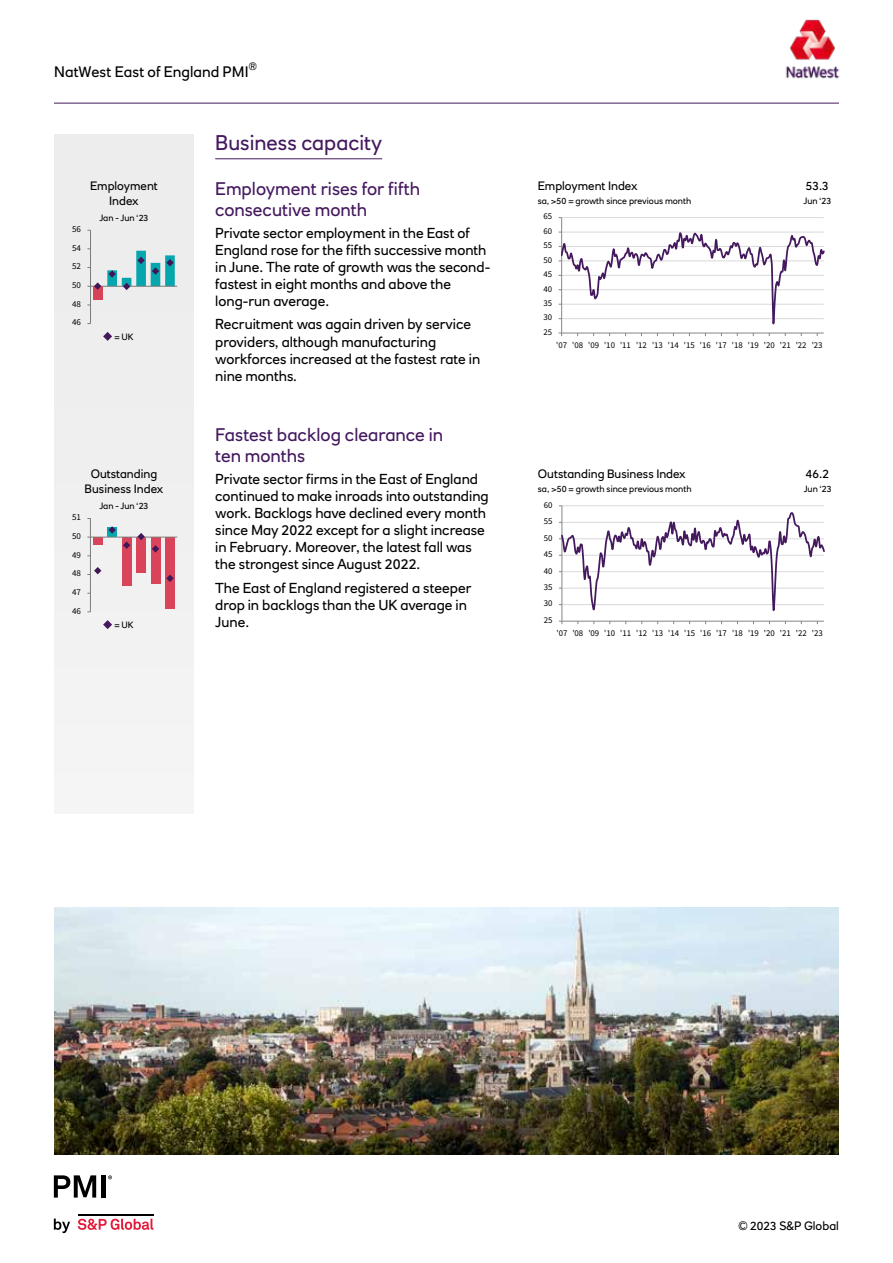
<style>
.page{position:relative;width:893px;height:1263px;background:#fff}
.page>*{position:absolute;margin:0;border:0;box-sizing:border-box;transform-origin:0 0}
.t1{font:21px "RN House Sans";color:#44195e}
.t2{font:18px/21.6px "RN House Sans";color:#44195e}
.t3{font:15px "RN House Sans";letter-spacing:.005em;color:#000}
.t4{font:14.25px/17.1px "RN House Sans";color:#000}
.t5{font:12px/14.4px "RN House Sans";color:#000;text-align:center}
.t6{font:10.5px "RN House Sans";color:#000}
.t7{font:9px "RN House Sans";color:#000}
.t8{font:9px "Source Sans Pro";letter-spacing:.005em;color:#000}
.t9{font:8.85px "Source Sans Pro";letter-spacing:-.005em;color:#000}
</style>
<div class="page">
<hr style="left:54px;top:103px;width:785px;height:1px;background:#44195e">
<img style="left:785px;top:19px;width:55px;height:60px">
<svg style="left:54px;top:1218px;width:16px;height:15px"></svg>
<svg style="left:78px;top:1218px;width:75px;height:12px"></svg>
<hr style="left:78px;top:1213px;width:75px;height:2px;background:#000">
<svg style="left:54px;top:1175px;width:42px;height:22px"></svg>
<div style="left:101px;top:1175px;width:5px;height:22px;background:#000"></div>
<svg style="left:108px;top:1175px;width:4px;height:4px"></svg>
<div style="left:54px;top:134px;width:140px;height:680px;background:#ededed"></div>
<hr style="left:215px;top:159px;width:167px;height:1px;background:#44195e">
<hr style="left:562px;top:217px;width:262px;height:1px;background:#d9d9d9">
<hr style="left:561px;top:218px;width:1px;height:115px;background:#868686">
<svg style="left:559px;top:230px;width:265px;height:106px"></svg>
<div style="left:93px;top:286px;width:10px;height:13px;background:#d64359"></div>
<hr style="left:90px;top:230px;width:1px;height:94px;background:#868686">
<hr style="left:91px;top:286px;width:86px;height:1px;background:#868686">
<svg style="left:87px;top:282px;width:14px;height:8px"></svg>
<svg style="left:107px;top:251px;width:68px;height:39px"></svg>
<hr style="left:562px;top:506px;width:1px;height:115px;background:#868686">
<hr style="left:562px;top:621px;width:262px;height:1px;background:#868686">
<svg style="left:559px;top:505px;width:266px;height:110px"></svg>
<div style="left:93px;top:537px;width:9px;height:7px;background:#d9445a"></div>
<div style="left:122px;top:537px;width:9px;height:49px;background:#da445a"></div>
<div style="left:136px;top:537px;width:10px;height:36px;background:#d9445a"></div>
<div style="left:151px;top:537px;width:9px;height:47px;background:#da445a"></div>
<div style="left:165px;top:537px;width:10px;height:71px;background:#da445a"></div>
<div style="left:107px;top:528px;width:10px;height:9px;background:#05a8af"></div>
<hr style="left:90px;top:518px;width:1px;height:94px;background:#868686">
<hr style="left:90px;top:537px;width:87px;height:1px;background:#868686">
<svg style="left:87px;top:567px;width:14px;height:8px"></svg>
<svg style="left:108px;top:526px;width:8px;height:8px"></svg>
<svg style="left:123px;top:541px;width:7px;height:8px"></svg>
<svg style="left:137px;top:533px;width:8px;height:7px"></svg>
<svg style="left:152px;top:545px;width:7px;height:8px"></svg>
<svg style="left:166px;top:575px;width:8px;height:7px"></svg>
<svg style="left:103px;top:332px;width:9px;height:9px"></svg>
<svg style="left:103px;top:620px;width:9px;height:9px"></svg>
<img style="left:54px;top:908px;width:785px;height:246px">
<p class="t6" style="left:249px;top:59px;width:10px">®</p>
<p class="t3" style="left:54px;top:63px;width:196px">NatWest East of England PMI</p>
<h1 class="t1" style="left:215px;top:130px;width:168px">Business capacity</h1>
<p class="t8" style="left:72px;top:223px;width:10px">56</p>
<p class="t8" style="left:72px;top:242px;width:10px">54</p>
<p class="t8" style="left:72px;top:261px;width:10px">52</p>
<p class="t8" style="left:72px;top:279px;width:10px">50</p>
<p class="t8" style="left:72px;top:298px;width:10px">48</p>
<p class="t8" style="left:72px;top:317px;width:10px">46</p>
<p class="t5" style="left:90px;top:179px;width:69px">Employment<br>Index</p>
<p class="t7" style="left:99px;top:212px;width:51px">Jan - Jun ‘23</p>
<p class="t7" style="left:114px;top:331px;width:21px">= UK</p>
<p class="t2" style="left:215px;top:177px;width:206px">Employment rises for fifth consecutive month</p>
<p class="t4" style="left:215px;top:224px;width:277px">Private sector employment in the East of England rose for the fifth successive month in June. The rate of growth was the second&shy;fastest in eight months and above the long-run average.</p>
<p class="t4" style="left:215px;top:316px;width:267px">Recruitment was again driven by service providers, although manufacturing workforces increased at the fastest rate in nine months.</p>
<p class="t5" style="left:538px;top:179px;width:101px">Employment Index</p>
<p class="t7" style="left:538px;top:195px;width:155px">sa, &gt;50 = growth since previous month</p>
<p class="t9" style="left:544px;top:211px;width:10px">65</p>
<p class="t9" style="left:544px;top:225px;width:10px">60</p>
<p class="t9" style="left:544px;top:240px;width:10px">55</p>
<p class="t9" style="left:544px;top:254px;width:10px">50</p>
<p class="t9" style="left:544px;top:269px;width:10px">45</p>
<p class="t9" style="left:544px;top:283px;width:10px">40</p>
<p class="t9" style="left:544px;top:298px;width:10px">35</p>
<p class="t9" style="left:544px;top:312px;width:10px">30</p>
<p class="t9" style="left:544px;top:326px;width:10px">25</p>
<p class="t5" style="left:806px;top:179px;width:25px">53.3</p>
<p class="t7" style="left:803px;top:195px;width:30px">Jun ‘23</p>
<p class="t9" style="left:556px;top:340px;width:268px">'07 '08 '09 '10 '11 '12 '13 '14 '15 '16 '17 '18 '19 '20 '21 '22 '23</p>
<p class="t5" style="left:85px;top:467px;width:80px">Outstanding<br>Business Index</p>
<p class="t8" style="left:72px;top:512px;width:10px">51</p>
<p class="t8" style="left:72px;top:530px;width:10px">50</p>
<p class="t8" style="left:72px;top:549px;width:10px">49</p>
<p class="t8" style="left:72px;top:568px;width:10px">48</p>
<p class="t8" style="left:72px;top:586px;width:10px">47</p>
<p class="t8" style="left:72px;top:605px;width:10px">46</p>
<p class="t7" style="left:99px;top:500px;width:51px">Jan - Jun ‘23</p>
<p class="t7" style="left:114px;top:619px;width:21px">= UK</p>
<p class="t2" style="left:215px;top:423px;width:229px">Fastest backlog clearance in ten months</p>
<p class="t4" style="left:215px;top:470px;width:275px">Private sector firms in the East of England continued to make inroads into outstanding work. Backlogs have declined every month since May 2022 except for a slight increase in February. Moreover, the latest fall was the strongest since August 2022.</p>
<p class="t4" style="left:215px;top:579px;width:258px">The East of England registered a steeper drop in backlogs than the UK average in<br>June.</p>
<p class="t5" style="left:538px;top:467px;width:149px">Outstanding Business Index</p>
<p class="t7" style="left:538px;top:483px;width:155px">sa, &gt;50 = growth since previous month</p>
<p class="t9" style="left:544px;top:499px;width:10px">60</p>
<p class="t9" style="left:544px;top:516px;width:10px">55</p>
<p class="t9" style="left:544px;top:532px;width:10px">50</p>
<p class="t9" style="left:544px;top:549px;width:10px">45</p>
<p class="t9" style="left:544px;top:565px;width:10px">40</p>
<p class="t9" style="left:544px;top:581px;width:10px">35</p>
<p class="t9" style="left:544px;top:598px;width:10px">30</p>
<p class="t9" style="left:544px;top:614px;width:10px">25</p>
<p class="t5" style="left:806px;top:467px;width:25px">46.2</p>
<p class="t7" style="left:804px;top:483px;width:30px">Jun ‘23</p>
<p class="t9" style="left:556px;top:628px;width:268px">'07 '08 '09 '10 '11 '12 '13 '14 '15 '16 '17 '18 '19 '20 '21 '22 '23</p>
<p class="t5" style="left:739px;top:1218px;width:102px">© 2023 S&amp;P Global</p>
</div>
